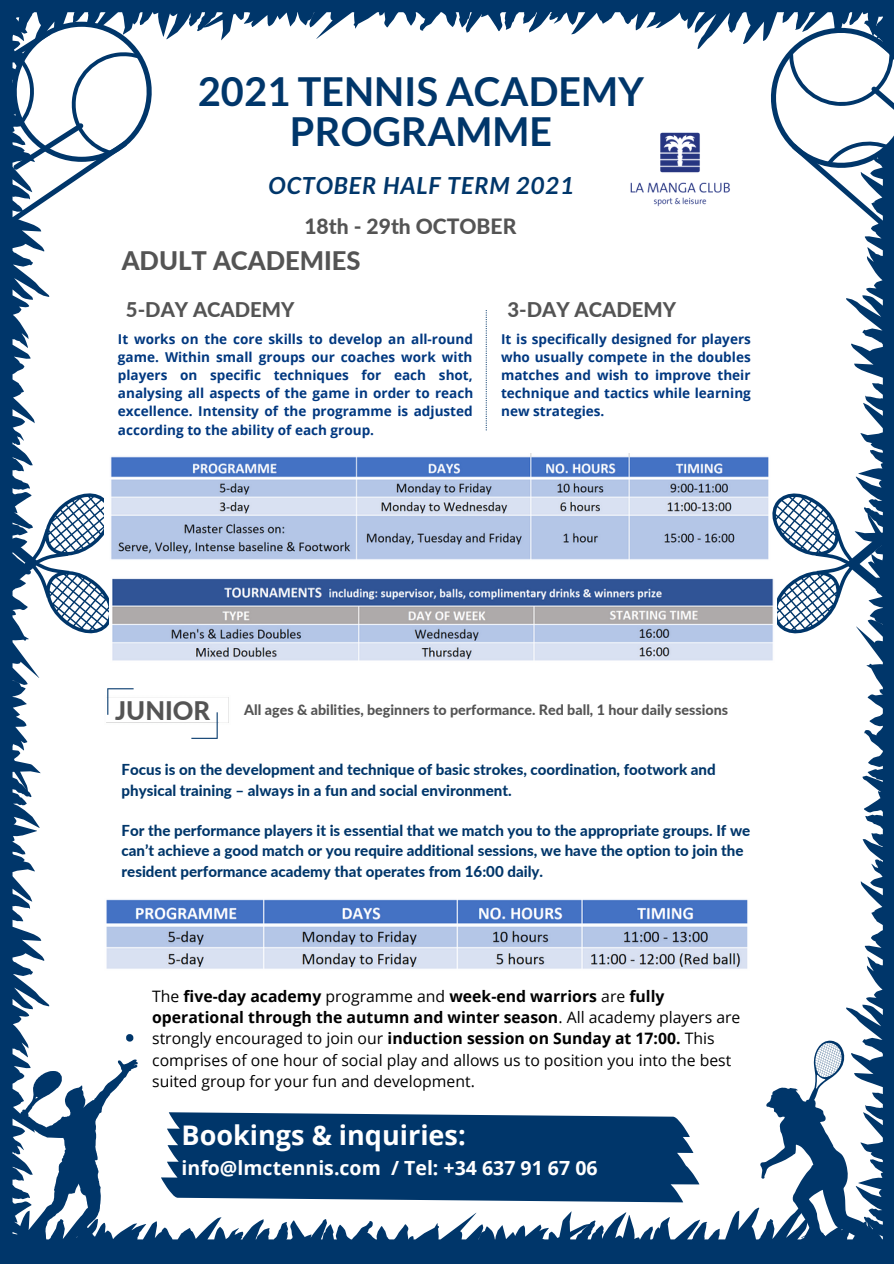
<style>
.page{position:relative;width:894px;height:1264px;background:#fff}
.page>*{position:absolute;margin:0;border:0;box-sizing:border-box;transform-origin:0 0}
.t1{font:700 39.75px/39.5px "Lato";color:#00366a;text-align:center}
.t2{font:700 27px "Open Sans";color:#fff}
.t3{font:800 25.5px "Lato";color:#545454}
.t4{font:italic 700 23.4px "Lato";letter-spacing:.045em;color:#00366a}
.t5{font:800 21px "Lato";color:#545454}
.t6{font:800 20.25px "Lato";color:#545454}
.t7{font:700 19.5px "Open Sans";color:#fff}
.t8{font:15.75px/21.5px "Open Sans";color:#000}
.t9{font:800 15.15px/20.2px "Lato";color:#00366a}
.t10{font:800 14.25px "Lato";color:#545454}
.t11{font:700 13.5px/18.1px "Open Sans";color:#003880;text-align:justify}
.s1{font-weight:700}
</style>
<div class="page">
<svg style="left:161px;top:1112px;width:538px;height:90px;background:#174877"></svg>
<svg style="left:49px;top:1202px;width:684px;height:61px;fill:#00366a"></svg>
<svg style="left:846px;top:279px;width:47px;height:754px"></svg>
<svg style="left:0;top:279px;width:49px;height:984px"></svg>
<svg style="left:733px;top:1033px;width:160px;height:230px"></svg>
<svg style="left:0;top:481px;width:109px;height:164px"></svg>
<svg style="left:772px;top:481px;width:121px;height:164px"></svg>
<svg style="left:19px;top:1059px;width:119px;height:184px"></svg>
<svg style="left:126px;top:1034px;width:7px;height:7px"></svg>
<svg style="left:0;top:0;width:893px;height:279px"></svg>
<svg style="left:485px;top:310px;width:1px;height:120px"></svg>
<img style="left:106px;top:899px;width:642px;height:70px">
<img style="left:106px;top:697px;width:123px;height:26px">
<svg style="left:107px;top:688px;width:26px;height:26px"></svg>
<svg style="left:191px;top:712px;width:27px;height:27px"></svg>
<img style="left:104px;top:453px;width:665px;height:110px">
<img style="left:112px;top:576px;width:664px;height:85px">
<p class="t1" style="left:198px;top:71px;width:447px">2021 TENNIS ACADEMY<br>PROGRAMME</p>
<p class="t4" style="left:268px;top:171px;width:306px">OCTOBER HALF TERM 2021</p>
<p class="t5" style="left:304px;top:213px;width:213px">18th - 29th OCTOBER</p>
<p class="t3" style="left:122px;top:245px;width:240px">ADULT ACADEMIES</p>
<p class="t6" style="left:126px;top:296px;width:170px">5-DAY ACADEMY</p>
<p class="t11" style="left:118px;top:330px;width:357px">It works on the core skills to develop an all-round game. Within small groups our coaches work with players on specific techniques for each shot, analysing all aspects of the game in order to reach excellence. Intensity of the programme is adjusted according to the ability of each group.</p>
<p class="t6" style="left:507px;top:296px;width:170px">3-DAY ACADEMY</p>
<p class="t11" style="left:501px;top:330px;width:251px">It is specifically designed for players who usually compete in the doubles matches and wish to improve their technique and tactics while learning new strategies.</p>
<p class="t3" style="left:115px;top:694px;width:96px">JUNIOR</p>
<p class="t10" style="left:244px;top:701px;width:485px">All ages &amp; abilities, beginners to performance. Red ball, 1 hour daily sessions</p>
<p class="t9" style="left:121px;top:759px;width:595px">Focus is on the development and technique of basic strokes, coordination, footwork and physical training – always in a fun and social environment.</p>
<p class="t9" style="left:121px;top:820px;width:630px">For the performance players it is essential that we match you to the appropriate groups. If we can’t achieve a good match or you require additional sessions, we have the option to join the resident performance academy that operates from 16:00 daily.</p>
<p class="t8" style="left:152px;top:984px;width:589px">The <span class="s1">five-day academy</span> programme and <span class="s1">week-end warriors</span> are <span class="s1">fully operational through the autumn and winter season</span>. All academy players are strongly encouraged to join our <span class="s1">induction session on Sunday at 17:00.</span> This comprises of one hour of social play and allows us to position you into the best suited group for your fun and development.</p>
<p class="t2" style="left:181px;top:1116px;width:285px">Bookings &amp; inquiries:</p>
<p class="t7" style="left:181px;top:1153px;width:417px">info@lmctennis.com / Tel: +34 637 91 67 06</p>
</div>
